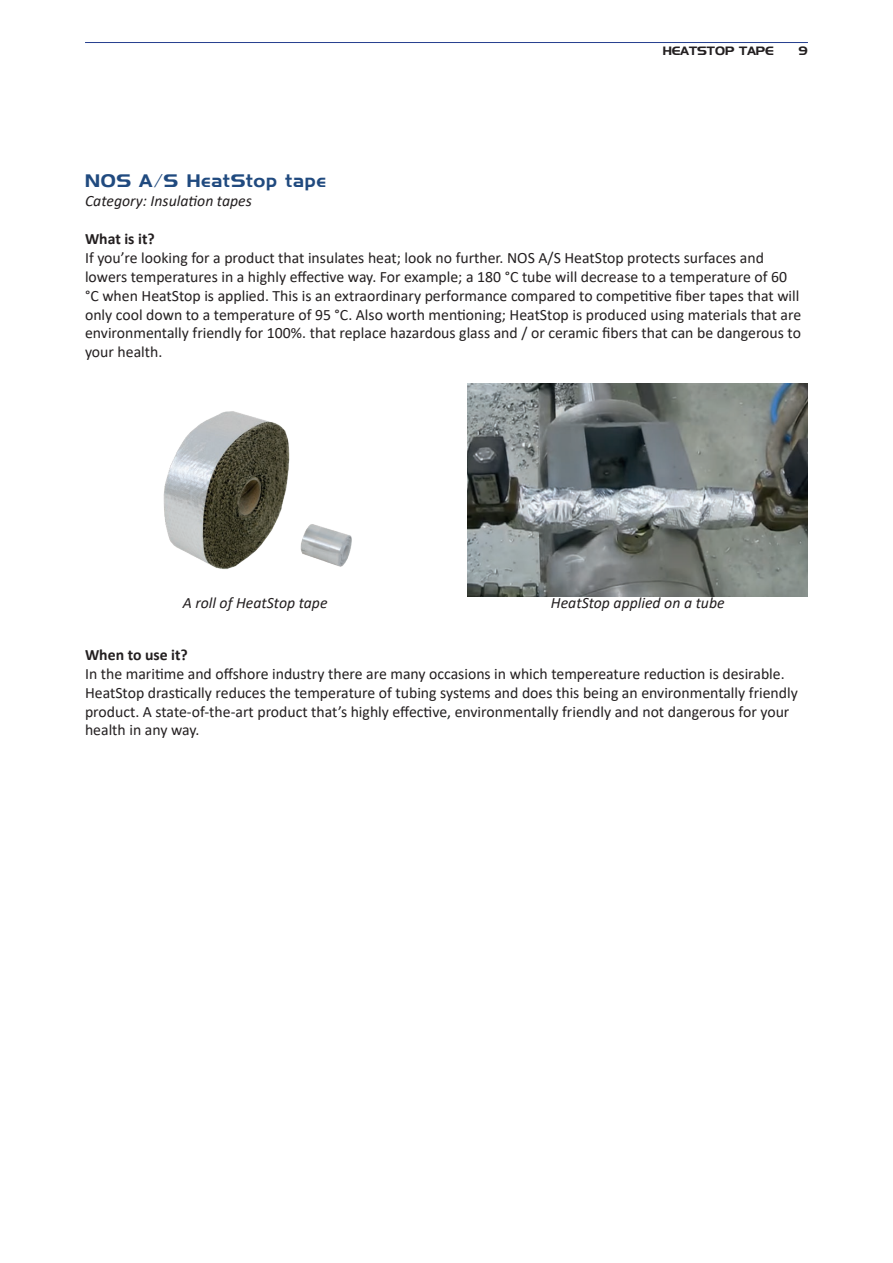
<style>
.page{position:relative;width:893px;height:1263px;background:#fff}
.page>*{position:absolute;margin:0;border:0;box-sizing:border-box;transform-origin:0 0}
.t1{font:18px "Denmark";letter-spacing:.04em;color:#204a7f}
.t2{font:15.75px/18.9px "Calibri";color:#231f20}
.t3{font:italic 15.75px "Calibri";color:#231f20}
.t4{font:700 15.75px "Calibri";color:#231f20}
.t5{font:12px "Denmark";color:#231f20}
</style>
<div class="page">
<img style="left:468px;top:384px;width:340px;height:212px">
<img style="left:163px;top:411px;width:189px;height:158px">
<hr style="left:85px;top:42px;width:723px;height:1px;background:#253f8e">
<p class="t5" style="left:663px;top:44px;width:113px">HEATSTOP TAPE</p>
<p class="t5" style="left:798px;top:44px;width:11px">9</p>
<p class="t1" style="left:85px;top:170px;width:243px">NOS A/S HeatStop tape</p>
<p class="t3" style="left:85px;top:190px;width:168px">Category: Insulation tapes</p>
<p class="t4" style="left:85px;top:228px;width:71px">What is it?</p>
<p class="t2" style="left:85px;top:248px;width:718px">If you’re looking for a product that insulates heat; look no further. NOS A/S HeatStop protects surfaces and lowers temperatures in a highly effective way. For example; a 180 °C tube will decrease to a temperature of 60 °C when HeatStop is applied. This is an extraordinary performance compared to competitive fiber tapes that will only cool down to a temperature of 95 °C. Also worth mentioning; HeatStop is produced using materials that are environmentally friendly for 100%. that replace hazardous glass and / or ceramic fibers that can be dangerous to your health.</p>
<p class="t3" style="left:183px;top:592px;width:146px">A roll of HeatStop tape</p>
<p class="t3" style="left:551px;top:592px;width:175px">HeatStop applied on a tube</p>
<p class="t4" style="left:85px;top:643px;width:104px">When to use it?</p>
<p class="t2" style="left:85px;top:664px;width:714px">In the maritime and offshore industry there are many occasions in which tempereature reduction is desirable.<br>HeatStop drastically reduces the temperature of tubing systems and does this being an environmentally friendly product. A state-of-the-art product that’s highly effective, environmentally friendly and not dangerous for your health in any way.</p>
</div>
